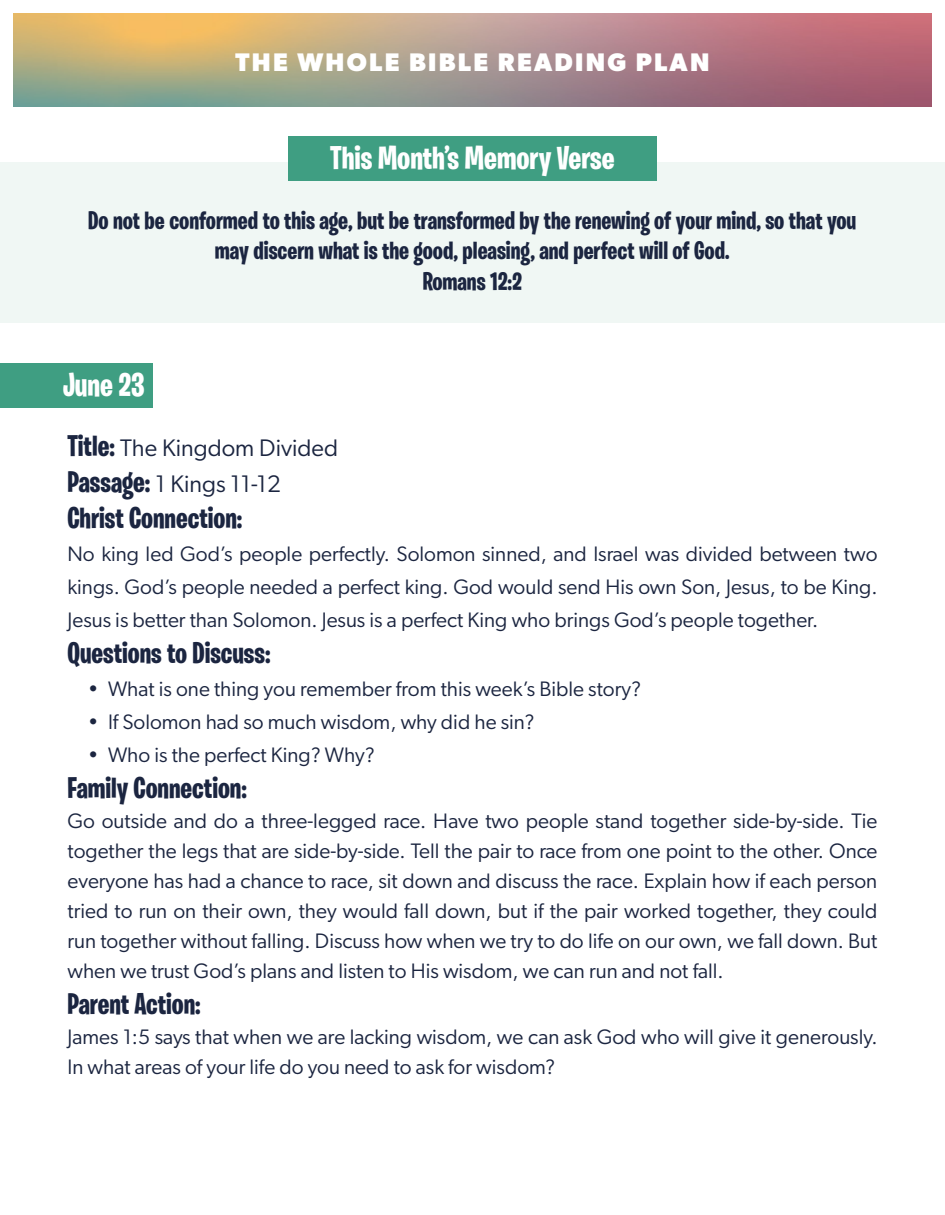
<style>
.page{position:relative;width:945px;height:1215px;background:#fff}
.page>*{position:absolute;margin:0;border:0;box-sizing:border-box;transform-origin:0 0}
.t1{font:700 33px "Burbank Big Condensed";color:#fff}
.t2{font:700 30px "Burbank Big Condensed";color:#1b2540}
.t3{font:700 25.5px/30.6px "Burbank Big Condensed";color:#1b2540;text-align:center}
.t4{font:700 25.5px "Gibson";letter-spacing:.09em;color:#fff}
.t5{font:24px "Gibson";color:#1b2540}
.t6{font:21px/30px "Gibson";color:#1b2540;text-align:justify}
.s1{font-family:"Burbank Big Condensed";font-weight:700;font-size:30px}
</style>
<div class="page">
<img style="left:14px;top:14px;width:917px;height:92px">
<div style="left:1px;top:363px;width:152px;height:45px;background:#3f9e82"></div>
<div style="left:0;top:162px;width:945px;height:161px;background:#f0f7f4"></div>
<div style="left:288px;top:137px;width:369px;height:44px;background:#3f9e82"></div>
<p class="t4" style="left:236px;top:47px;width:475px">THE WHOLE BIBLE READING PLAN</p>
<p class="t1" style="left:330px;top:138px;width:286px">This Month’s Memory Verse</p>
<p class="t3" style="left:88px;top:205px;width:770px">Do not be conformed to this age, but be transformed by the renewing of your mind, so that you may discern what is the good, pleasing, and perfect will of God.</p>
<p class="t3" style="left:423px;top:266px;width:101px">Romans 12:2</p>
<p class="t1" style="left:63px;top:365px;width:83px">June 23</p>
<p class="t5" style="left:68px;top:433px;width:272px"><span class="s1">Title:</span> The Kingdom Divided</p>
<p class="t5" style="left:68px;top:469px;width:215px"><span class="s1">Passage:</span> 1 Kings 11-12</p>
<p class="t2" style="left:68px;top:499px;width:176px">Christ Connection:</p>
<p class="t6" style="left:68px;top:537px;width:812px;line-height:33px">No king led God’s people perfectly. Solomon sinned, and Israel was divided between two kings. God’s people needed a perfect king. God would send His own Son, Jesus, to be King.<br>Jesus is better than Solomon. Jesus is a perfect King who brings God’s people together.</p>
<p class="t2" style="left:68px;top:634px;width:205px">Questions to Discuss:</p>
<p class="t6" style="left:88px;top:673px;width:555px">• What is one thing you remember from this week’s Bible story?</p>
<p class="t6" style="left:88px;top:706px;width:448px">• If Solomon had so much wisdom, why did he sin?</p>
<p class="t6" style="left:88px;top:739px;width:289px">• Who is the perfect King? Why?</p>
<p class="t2" style="left:68px;top:769px;width:181px">Family Connection:</p>
<p class="t6" style="left:68px;top:805px;width:812px">Go outside and do a three-legged race. Have two people stand together side-by-side. Tie together the legs that are side-by-side. Tell the pair to race from one point to the other. Once everyone has had a chance to race, sit down and discuss the race. Explain how if each person tried to run on their own, they would fall down, but if the pair worked together, they could run together without falling. Discuss how when we try to do life on our own, we fall down. But when we trust God’s plans and listen to His wisdom, we can run and not fall.</p>
<p class="t2" style="left:68px;top:985px;width:135px">Parent Action:</p>
<p class="t6" style="left:68px;top:1021px;width:812px">James 1:5 says that when we are lacking wisdom, we can ask God who will give it generously.<br>In what areas of your life do you need to ask for wisdom?</p>
</div>
